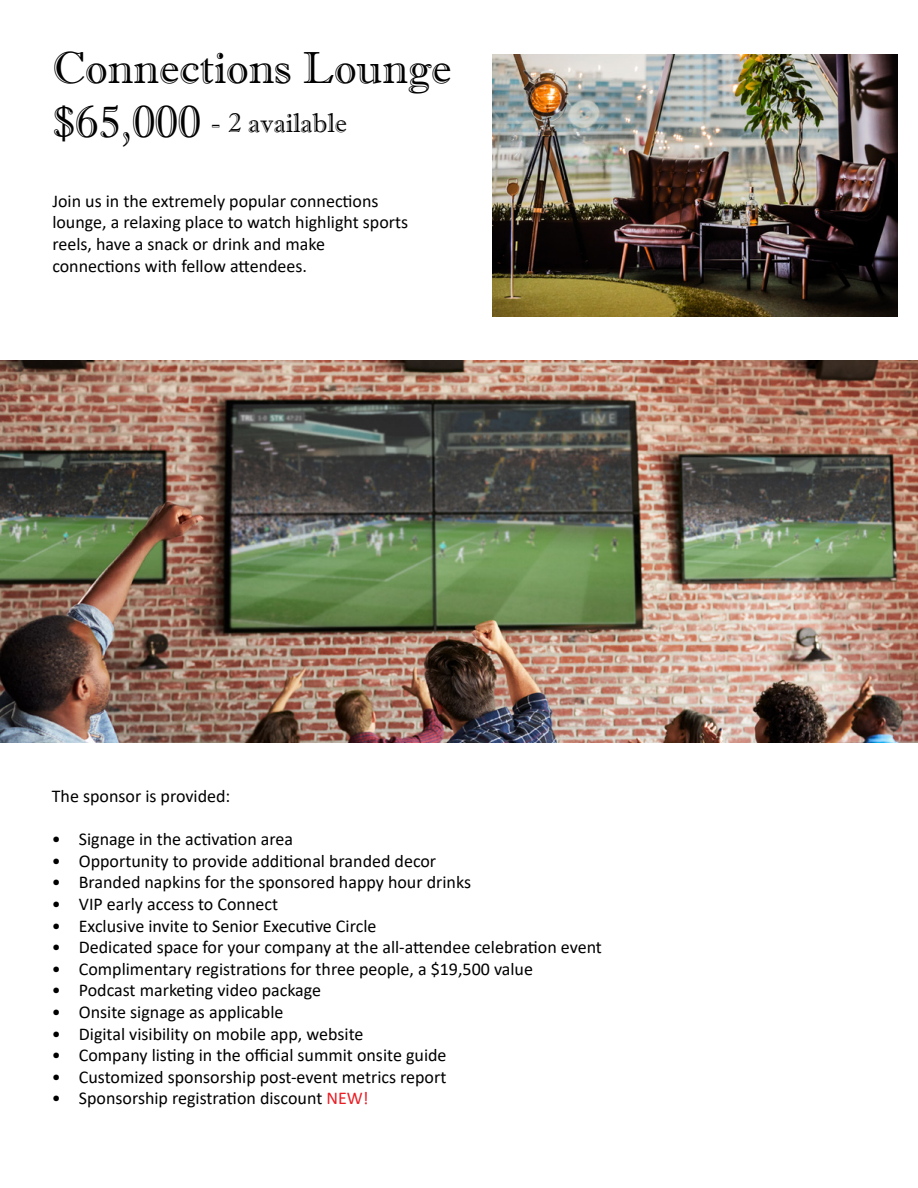
<style>
.page{position:relative;width:918px;height:1188px;background:#fff}
.page>*{position:absolute;margin:0;border:0;box-sizing:border-box;transform-origin:0 0}
.t1{font:45px/54px "Imprint MT Shadow";color:#000}
.t2{font:27px "Imprint MT Shadow";color:#000}
.t3{font:18px/21.6px "Calibri";color:#000}
.s1{color:#ea1d25}
</style>
<div class="page">
<img style="left:0;top:360px;width:918px;height:383px">
<img style="left:492px;top:54px;width:405px;height:262px">
<h1 class="t1" style="left:52px;top:41px;width:400px">Connections Lounge $65,000</h1>
<h2 class="t2" style="left:211px;top:107px;width:138px">- 2 available</h2>
<p class="t3" style="left:52px;top:190px;width:357px">Join us in the extremely popular connections lounge, a relaxing place to watch highlight sports reels, have a snack or drink and make connections with fellow attendees.</p>
<p class="t3" style="left:52px;top:785px;width:180px">The sponsor is provided:</p>
<p class="t3" style="left:52px;top:828px;width:243px">• Signage in the activation area</p>
<p class="t3" style="left:52px;top:849px;width:386px">• Opportunity to provide additional branded decor</p>
<p class="t3" style="left:52px;top:871px;width:421px">• Branded napkins for the sponsored happy hour drinks</p>
<p class="t3" style="left:52px;top:893px;width:228px">• VIP early access to Connect</p>
<p class="t3" style="left:52px;top:914px;width:326px">• Exclusive invite to Senior Executive Circle</p>
<p class="t3" style="left:52px;top:936px;width:552px">• Dedicated space for your company at the all-attendee celebration event</p>
<p class="t3" style="left:52px;top:957px;width:483px">• Complimentary registrations for three people, a $19,500 value</p>
<p class="t3" style="left:52px;top:979px;width:271px">• Podcast marketing video package</p>
<p class="t3" style="left:52px;top:1001px;width:233px">• Onsite signage as applicable</p>
<p class="t3" style="left:52px;top:1022px;width:313px">• Digital visibility on mobile app, website</p>
<p class="t3" style="left:52px;top:1044px;width:396px">• Company listing in the official summit onsite guide</p>
<p class="t3" style="left:52px;top:1065px;width:396px">• Customized sponsorship post-event metrics report</p>
<p class="t3" style="left:52px;top:1087px;width:318px">• Sponsorship registration discount <span class="s1">NEW!</span></p>
</div>
